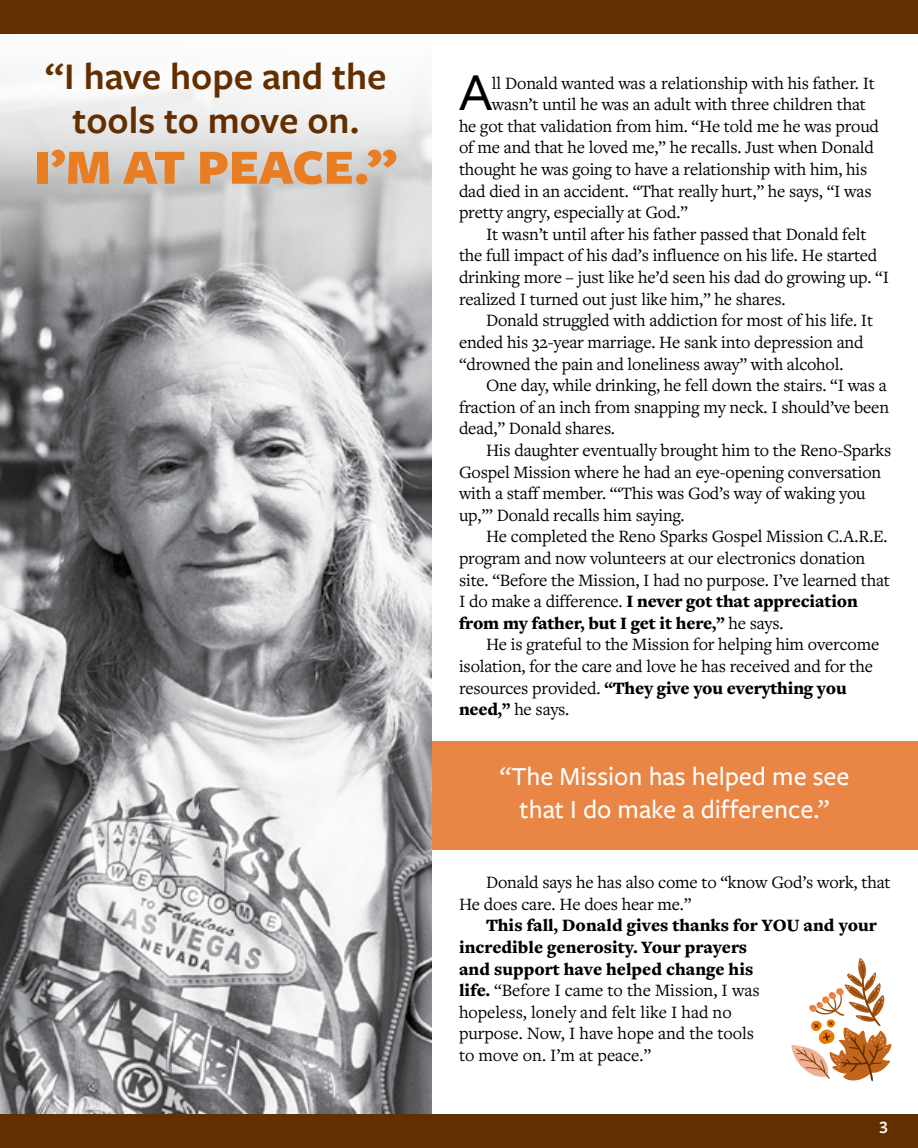
<style>
.page{position:relative;width:918px;height:1148px;background:#fff}
.page>*{position:absolute;margin:0;border:0;box-sizing:border-box;transform-origin:0 0}
.t1{font:900 51px "Freight Sans Pro";color:#e97d23}
.t2{font:47.85px "Azo Sans";color:#000}
.t3{font:600 39px/43.5px "Freight Sans Pro";color:#642f00;text-align:center}
.t4{font:500 27px/32.4px "Freight Sans Pro";color:#fff;text-align:center}
.t5{font:18px/21.6px "Freight Text";letter-spacing:-.01em;color:#000}
.t6{font:900 18px "Freight Text";letter-spacing:-.01em;color:#000}
.t7{font:600 18px "Freight Sans Pro";color:#fff}
.s1{font-weight:400}
.s2{font-weight:900}
</style>
<div class="page">
<img style="left:0;top:316px;width:432px;height:798px">
<svg style="left:0;top:77px;width:432px;height:239px"></svg>
<div style="left:432px;top:741px;width:486px;height:108px;background:#ea8645"></div>
<div style="left:0;top:0;width:918px;height:34px;background:#642f00"></div>
<div style="left:0;top:1114px;width:918px;height:34px;background:#642f00"></div>
<svg style="left:791px;top:958px;width:101px;height:123px"></svg>
<h3 class="t3" style="left:45px;top:53px;width:343px">“I have hope and the tools to move on.</h3>
<h1 class="t1" style="left:35px;top:131px;width:364px">I’M AT PEACE.”</h1>
<h2 class="t2" style="left:459px;top:62px;width:35px">A</h2>
<p class="t5" style="left:492px;top:71px;width:385px">ll Donald wanted was a relationship with his father. It</p>
<p class="t5" style="left:492px;top:93px;width:376px">wasn’t until he was an adult with three children that</p>
<p class="t5" style="left:459px;top:115px;width:422px">he got that validation from him. “He told me he was proud</p>
<p class="t5" style="left:459px;top:136px;width:417px">of me and that he loved me,” he recalls. Just when Donald</p>
<p class="t5" style="left:459px;top:158px;width:410px">thought he was going to have a relationship with him, his</p>
<p class="t5" style="left:459px;top:179px;width:414px">dad died in an accident. “That really hurt,” he says, “I was</p>
<p class="t5" style="left:459px;top:201px;width:230px">pretty angry, especially at God.”</p>
<p class="t5" style="left:486px;top:223px;width:382px">It wasn’t until after his father passed that Donald felt</p>
<p class="t5" style="left:459px;top:244px;width:420px">the full impact of his dad’s influence on his life. He started</p>
<p class="t5" style="left:459px;top:266px;width:432px">drinking more – just like he’d seen his dad do growing up. “I</p>
<p class="t5" style="left:459px;top:287px;width:328px">realized I turned out just like him,” he shares.</p>
<p class="t5" style="left:486px;top:309px;width:389px">Donald struggled with addiction for most of his life. It</p>
<p class="t5" style="left:459px;top:331px;width:406px">ended his 32-year marriage. He sank into depression and</p>
<p class="t5" style="left:459px;top:352px;width:386px">“drowned the pain and loneliness away” with alcohol.</p>
<p class="t5" style="left:486px;top:374px;width:402px">One day, while drinking, he fell down the stairs. “I was a</p>
<p class="t5" style="left:459px;top:395px;width:432px">fraction of an inch from snapping my neck. I should’ve been</p>
<p class="t5" style="left:459px;top:417px;width:158px">dead,” Donald shares.</p>
<p class="t5" style="left:486px;top:439px;width:407px">His daughter eventually brought him to the Reno-Sparks</p>
<p class="t5" style="left:459px;top:460px;width:424px">Gospel Mission where he had an eye-opening conversation</p>
<p class="t5" style="left:459px;top:482px;width:408px">with a staff member. “‘This was God’s way of waking you</p>
<p class="t5" style="left:459px;top:503px;width:227px">up,’” Donald recalls him saying.</p>
<p class="t5" style="left:486px;top:525px;width:403px">He completed the Reno Sparks Gospel Mission C.A.R.E.</p>
<p class="t5" style="left:459px;top:547px;width:408px">program and now volunteers at our electronics donation</p>
<p class="t5" style="left:459px;top:568px;width:433px">site. “Before the Mission, I had no purpose. I’ve learned that</p>
<p class="t6" style="left:459px;top:589px;width:400px"><span class="s1">I do make a difference.</span> I never got that appreciation</p>
<p class="t6" style="left:459px;top:611px;width:326px">from my father, but I get it here,” <span class="s1">he says.</span></p>
<p class="t5" style="left:486px;top:633px;width:395px">He is grateful to the Mission for helping him overcome</p>
<p class="t5" style="left:459px;top:655px;width:416px">isolation, for the care and love he has received and for the</p>
<p class="t6" style="left:459px;top:675px;width:389px"><span class="s1">resources provided.</span> “They give you everything you</p>
<p class="t5" style="left:459px;top:698px;width:112px"><span class="s2">need,”</span> he says.</p>
<h3 class="t4" style="left:500px;top:759px;width:351px">“The Mission has helped me see that I do make a difference.”</h3>
<p class="t5" style="left:459px;top:871px;width:433px;text-indent:27px">Donald says he has also come to “know God’s work, that<br>He does care. He does hear me.”</p>
<p class="t5" style="left:459px;top:914px;width:419px;text-indent:27px"><span class="s2">This fall, Donald gives thanks for YOU and your incredible generosity. Your prayers<br>and support have helped change his<br>life.</span> “Before I came to the Mission, I was<br>hopeless, lonely and felt like I had no<br>purpose. Now, I have hope and the tools<br>to move on. I’m at peace.”</p>
<p class="t7" style="left:879px;top:1114px;width:10px">3</p>
</div>
